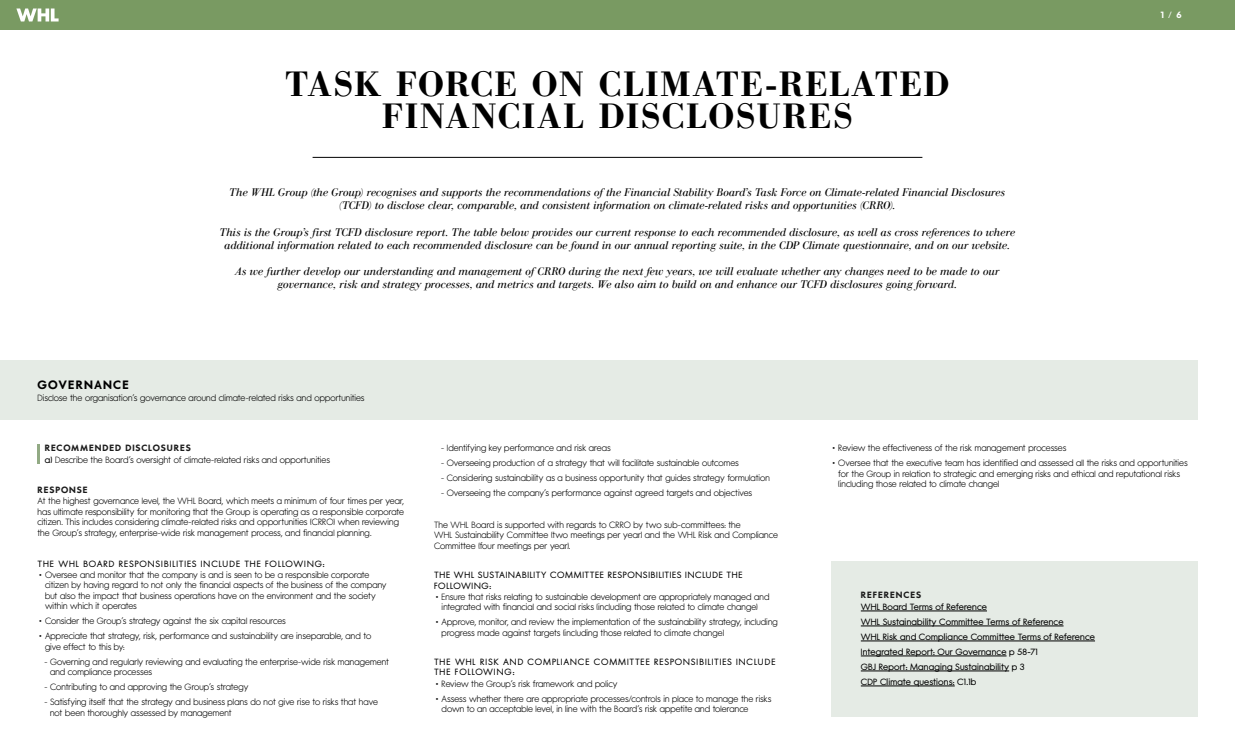
<style>
.page{position:relative;width:1235px;height:755px;background:#fff}
.page>*{position:absolute;margin:0;border:0;box-sizing:border-box;transform-origin:0 0}
.t1{font:500 35px/31px "AT Our Bodoni";letter-spacing:.035em;color:#000;text-align:center}
.t2{font:600 12px "W Futura";letter-spacing:.09em;color:#000}
.t3{font:italic 11px/13.2px "AT Our Bodoni";color:#000;text-align:center}
.t4{font:300 9px/10.5px "W Futura";letter-spacing:.005em;color:#000}
.t5{font:500 9px/15px "W Futura";letter-spacing:.03em;color:#000}
.t6{font:500 9px/10.8px "W Futura";letter-spacing:.095em;color:#000}
.t7{font:500 9px "W Futura";letter-spacing:.07em;color:#000}
.t8{font:600 9px "W Futura";letter-spacing:.1em;color:#1a1a1a}
.t9{font:500 9px "W Futura";letter-spacing:.065em;color:#000}
.t10{font:600 9px "W Futura";color:#fff}
.s1{font-weight:600;color:#1a1a1a}
.s2{font-weight:500}
.s3{font-family:"AT Our Bodoni";font-weight:700}
.s4{font-weight:300}
</style>
<div class="page">
<div style="left:0;top:0;width:1235px;height:30px;background:#799a62"></div>
<svg style="left:16px;top:8px;width:43px;height:14px"></svg>
<div style="left:0;top:360px;width:1198px;height:60px;background:#e5ebe5"></div>
<hr style="left:313px;top:157px;width:609px;height:1px;background:#000">
<hr style="left:37px;top:444px;width:3px;height:20px;background:#92aa84">
<div style="left:831px;top:562px;width:367px;height:156px;background:#e5ebe5"></div>
<hr style="left:861px;top:611px;width:126px;height:1px;background:#000">
<hr style="left:861px;top:626px;width:203px;height:1px;background:#000">
<hr style="left:861px;top:641px;width:234px;height:1px;background:#000">
<hr style="left:861px;top:656px;width:146px;height:1px;background:#000">
<hr style="left:861px;top:671px;width:148px;height:1px;background:#000">
<hr style="left:861px;top:686px;width:94px;height:1px;background:#000">
<h1 class="t1" style="left:285px;top:69px;width:666px">TASK FORCE ON CLIMATE-RELATED<br>FINANCIAL DISCLOSURES</h1>
<p class="t3" style="left:230px;top:186px;width:777px">The WHL Group (the Group) recognises and supports the recommendations of the Financial Stability Board’s Task Force on Climate-related Financial Disclosures (TCFD) to disclose clear, comparable, and consistent information on climate-related risks and opportunities (CRRO).</p>
<p class="t3" style="left:220px;top:225px;width:797px">This is the Group’s first TCFD disclosure report. The table below provides our current response to each recommended disclosure, as well as cross references to where additional information related to each recommended disclosure can be found in our annual reporting suite, in the CDP Climate questionnaire, and on our website.</p>
<p class="t3" style="left:235px;top:265px;width:766px">As we further develop our understanding and management of CRRO during the next few years, we will evaluate whether any changes need to be made to our governance, risk and strategy processes, and metrics and targets. We also aim to build on and enhance our TCFD disclosures going forward.</p>
<h2 class="t2" style="left:38px;top:378px;width:93px">GOVERNANCE</h2>
<p class="t4" style="left:38px;top:392px;width:329px">Disclose the organisation’s governance around climate-related risks and opportunities</p>
<p class="t10" style="left:1161px;top:10px;width:22px">1 / 6</p>
<p class="t4" style="left:45px;top:443px;width:287px;line-height:11.2px"><span class="s1">RECOMMENDED DISCLOSURES<br></span><span class="s2">a)</span> Describe the Board’s oversight of climate-related risks and opportunities</p>
<p class="t8" style="left:38px;top:485px;width:52px">RESPONSE</p>
<p class="t4" style="left:38px;top:496px;width:368px">At the highest governance level, the WHL Board, which meets a minimum of four times per year, has ultimate responsibility for monitoring that the Group is operating as a responsible corporate citizen. This includes considering climate-related risks and opportunities (CRRO) when reviewing the Group’s strategy, enterprise-wide risk management process, and financial planning.</p>
<p class="t6" style="left:38px;top:558px;width:289px">THE WHL BOARD RESPONSIBILITIES INCLUDE THE FOLLOWING:</p>
<p class="t4" style="left:38px;top:570px;width:333px"><span class="s3">·</span> Oversee and monitor that the company is and is seen to be a responsible corporate</p>
<p class="t4" style="left:45px;top:580px;width:343px">citizen by having regard to not only the financial aspects of the business of the company</p>
<p class="t4" style="left:45px;top:591px;width:332px">but also the impact that business operations have on the environment and the society</p>
<p class="t4" style="left:45px;top:601px;width:93px">within which it operates</p>
<p class="t4" style="left:38px;top:614px;width:335px;line-height:15px"><span class="s3">·</span> Consider the Group’s strategy against the six capital resources<br><span class="s3">·</span> Appreciate that strategy, risk, performance and sustainability are inseparable, and to</p>
<p class="t4" style="left:45px;top:642px;width:81px">give effect to this by:</p>
<p class="t4" style="left:50px;top:657px;width:340px;text-indent:-6px">- Governing and regularly reviewing and evaluating the enterprise-wide risk management and compliance processes</p>
<p class="t4" style="left:44px;top:682px;width:205px">- Contributing to and approving the Group’s strategy</p>
<p class="t4" style="left:50px;top:697px;width:329px;text-indent:-6px">- Satisfying itself that the strategy and business plans do not give rise to risks that have not been thoroughly assessed by management</p>
<p class="t4" style="left:441px;top:443px;width:171px">- Identifying key performance and risk areas</p>
<p class="t4" style="left:441px;top:458px;width:299px">- Overseeing production of a strategy that will facilitate sustainable outcomes</p>
<p class="t4" style="left:441px;top:473px;width:330px">- Considering sustainability as a business opportunity that guides strategy formulation</p>
<p class="t4" style="left:441px;top:488px;width:312px">- Overseeing the company’s performance against agreed targets and objectives</p>
<p class="t4" style="left:434px;top:520px;width:345px">The WHL Board is supported with regards to CRRO by two sub-committees: the<br>WHL Sustainability Committee (two meetings per year) and the WHL Risk and Compliance<br>Committee (four meetings per year).</p>
<p class="t7" style="left:434px;top:570px;width:310px">THE WHL SUSTAINABILITY COMMITTEE RESPONSIBILITIES INCLUDE THE</p>
<p class="t9" style="left:434px;top:580px;width:59px">FOLLOWING:</p>
<p class="t4" style="left:434px;top:591px;width:337px"><span class="s3">·</span>Ensure that risks relating to sustainable development are appropriately managed and</p>
<p class="t4" style="left:442px;top:602px;width:318px">integrated with financial and social risks (including those related to climate change)</p>
<p class="t4" style="left:442px;top:617px;width:338px;text-indent:-7px"><span class="s3">·</span> Approve, monitor, and review the implementation of the sustainability strategy, including progress made against targets (including those related to climate change)</p>
<p class="t6" style="left:434px;top:657px;width:343px">THE WHL RISK AND COMPLIANCE COMMITTEE RESPONSIBILITIES INCLUDE<br>THE FOLLOWING:<br><span class="s3">·</span> <span class="s4">Review the Group’s risk framework and policy</span></p>
<p class="t4" style="left:442px;top:693px;width:331px;text-indent:-7px"><span class="s3">·</span> Assess whether there are appropriate processes/controls in place to manage the risks down to an acceptable level, in line with the Board’s risk appetite and tolerance</p>
<p class="t4" style="left:831px;top:441px;width:358px;line-height:15px"><span class="s3">·</span> Review the effectiveness of the risk management processes<br><span class="s3">·</span> Oversee that the executive team has identified and assessed all the risks and opportunities</p>
<p class="t4" style="left:838px;top:469px;width:343px">for the Group in relation to strategic and emerging risks and ethical and reputational risks (including those related to climate change)</p>
<p class="t8" style="left:861px;top:590px;width:62px">REFERENCES</p>
<p class="t5" style="left:861px;top:599px;width:236px">WHL Board Terms of Reference<br>WHL Sustainability Committee Terms of Reference<br>WHL Risk and Compliance Committee Terms of Reference Integrated Report: Our Governance p 58-71<br>GBJ Report: Managing Sustainability p 3<br>CDP Climate questions: C1.1b</p>
</div>
